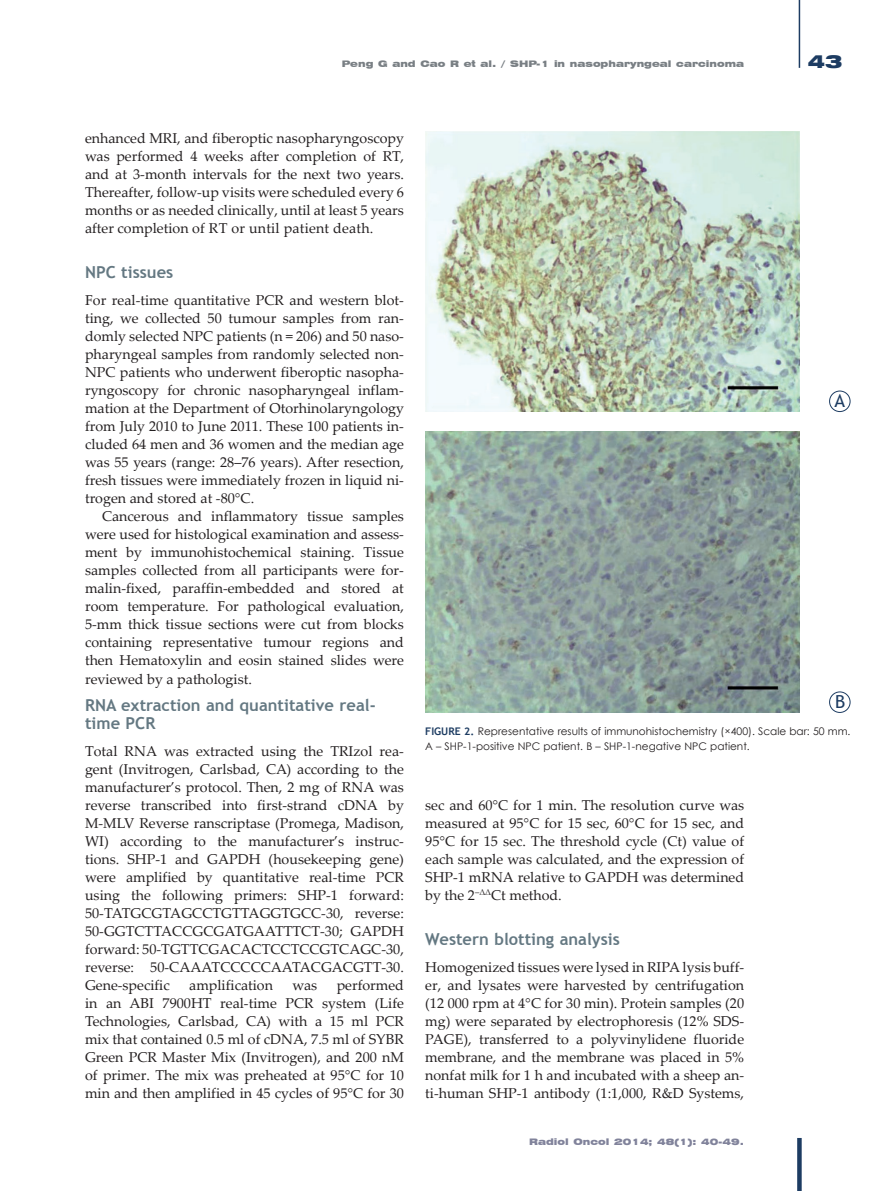
<style>
.page{position:relative;width:893px;height:1191px;background:#fff}
.page>*{position:absolute;margin:0;border:0;box-sizing:border-box;transform-origin:0 0}
.t1{font:900 expanded 18px "Swiss 721 BT";color:#1d3c62}
.t2{font:18px "Trebuchet MS";color:#1d3c62}
.t3{font:700 16.5px/18px "Trebuchet MS";color:#647882}
.t4{font:14.25px/18px "Palatino Linotype";color:#231f20;text-align:justify}
.t5{font:10.5px/15px "Century Gothic";color:#231f20}
.t6{font:900 expanded 9px "Swiss 721 BT";color:#797f84}
.t7{font:900 expanded 9px "Swiss 721 BT";color:#81839b}
.s1{font-family:"Trebuchet MS";font-weight:700;color:#1d3c62}
</style>
<div class="page">
<div style="left:797px;top:1138px;width:5px;height:53px;background:#1d3c62"></div>
<hr style="left:799px;top:0;width:1px;height:68px;background:#1d3c62">
<img style="left:425px;top:131px;width:374px;height:281px">
<img style="left:425px;top:431px;width:375px;height:282px">
<div style="left:829px;top:391px;width:21px;height:21px;border:1px solid #1d3c62;border-radius:50%"></div>
<div style="left:829px;top:691px;width:21px;height:22px;border:1px solid #1d3c62;border-radius:50%"></div>
<p class="t6" style="left:342px;top:58px;width:404px">Peng G and Cao R et al. / SHP-1 in nasopharyngeal carcinoma</p>
<p class="t1" style="left:808px;top:50px;width:36px">43</p>
<p class="t4" style="left:85px;top:129px;width:320px">enhanced MRI, and fiberoptic nasopharyngoscopy was performed 4 weeks after completion of RT, and at 3-month intervals for the next two years.<br>Thereafter, follow-up visits were scheduled every 6 months or as needed clinically, until at least 5 years after completion of RT or until patient death.</p>
<p class="t3" style="left:85px;top:263px;width:90px">NPC tissues</p>
<p class="t4" style="left:85px;top:291px;width:320px">For real-time quantitative PCR and western blot&shy;ting, we collected 50 tumour samples from ran&shy;domly selected NPC patients (n = 206) and 50 naso&shy;pharyngeal samples from randomly selected non-NPC patients who underwent fiberoptic nasopha&shy;ryngoscopy for chronic nasopharyngeal inflam&shy;mation at the Department of Otorhinolaryngology from July 2010 to June 2011. These 100 patients in&shy;cluded 64 men and 36 women and the median age was 55 years (range: 28–76 years). After resection, fresh tissues were immediately frozen in liquid ni&shy;trogen and stored at -80°C.</p>
<p class="t4" style="left:85px;top:507px;width:320px;text-indent:17px">Cancerous and inflammatory tissue samples were used for histological examination and assess&shy;ment by immunohistochemical staining. Tissue samples collected from all participants were for&shy;malin-fixed, paraffin-embedded and stored at room temperature. For pathological evaluation, 5-mm thick tissue sections were cut from blocks containing representative tumour regions and then Hematoxylin and eosin stained slides were reviewed by a pathologist.</p>
<p class="t3" style="left:85px;top:695px;width:292px">RNA extraction and quantitative real&shy;time PCR</p>
<p class="t4" style="left:85px;top:741px;width:320px">Total RNA was extracted using the TRIzol rea&shy;gent (Invitrogen, Carlsbad, CA) according to the manufacturer’s protocol. Then, 2 mg of RNA was reverse transcribed into first-strand cDNA by M-MLV Reverse ranscriptase (Promega, Madison, WI) according to the manufacturer’s instruc&shy;tions. SHP-1 and GAPDH (housekeeping gene) were amplified by quantitative real-time PCR using the following primers: SHP-1 forward:<br>50-TATGCGTAGCCTGTTAGGTGCC-30, reverse:<br>50-GGTCTTACCGCGATGAATTTCT-30; GAPDH forward: 50-TGTTCGACACTCCTCCGTCAGC-30, reverse: 50-CAAATCCCCCAATACGACGTT-30.<br>Gene-specific</p>
<p class="t4" style="left:85px;top:975px;width:320px;text-indent:252px">performed in an ABI 7900HT real-time PCR system (Life Technologies, Carlsbad, CA) with a 15 ml PCR mix that contained 0.5 ml of cDNA, 7.5 ml of SYBR Green PCR Master Mix (Invitrogen), and 200 nM of primer. The mix was preheated at 95°C for 10 min and then amplified in 45 cycles of 95°C for 30</p>
<p class="t4" style="left:189px;top:975px;width:85px">amplification</p>
<p class="t4" style="left:292px;top:975px;width:26px">was</p>
<p class="t2" style="left:835px;top:390px;width:12px">A</p>
<p class="t2" style="left:835px;top:691px;width:12px">B</p>
<p class="t5" style="left:425px;top:724px;width:427px"><span class="s1">FIGURE 2.</span> Representative results of immunohistochemistry (×400). Scale bar: 50 mm.<br>A – SHP-1-positive NPC patient. B – SHP-1-negative NPC patient.</p>
<p class="t4" style="left:425px;top:795px;width:320px">sec and 60°C for 1 min. The resolution curve was measured at 95°C for 15 sec, 60°C for 15 sec, and 95°C for 15 sec. The threshold cycle (Ct) value of each sample was calculated, and the expression of SHP-1 mRNA relative to GAPDH was determined by the 2<sup>–ΔΔ</sup>Ct method.</p>
<p class="t3" style="left:425px;top:929px;width:196px">Western blotting analysis</p>
<p class="t4" style="left:425px;top:957px;width:320px">Homogenized tissues were lysed in RIPA lysis buff&shy;er, and lysates were harvested by centrifugation (12 000 rpm at 4°C for 30 min). Protein samples (20 mg) were separated by electrophoresis (12% SDS-PAGE), transferred to a polyvinylidene fluoride membrane, and the membrane was placed in 5% nonfat milk for 1 h and incubated with a sheep an&shy;ti-human SHP-1 antibody (1:1,000, R&amp;D Systems,</p>
<p class="t7" style="left:529px;top:1136px;width:217px">Radiol Oncol 2014; 48(1): 40-49.</p>
</div>
